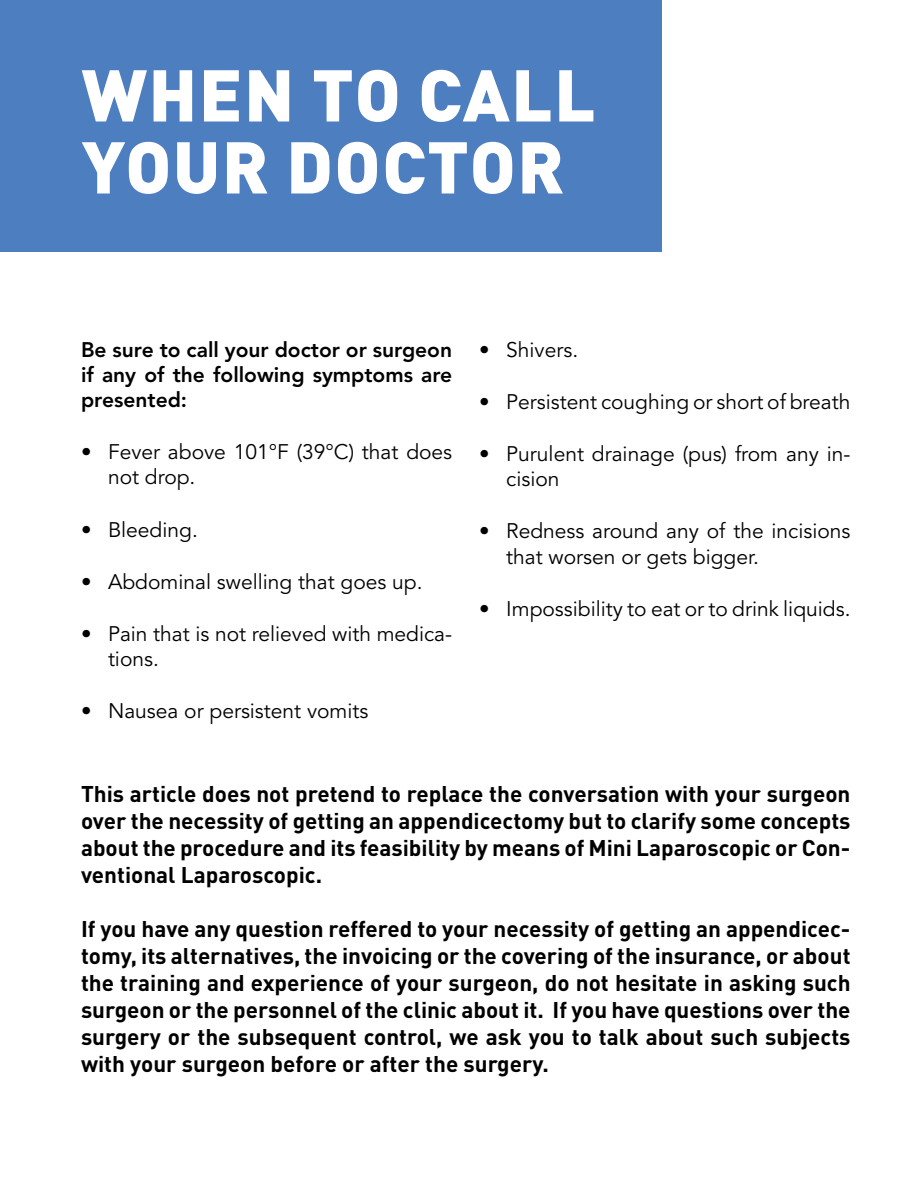
<style>
.page{position:relative;width:918px;height:1188px;background:#fff}
.page>*{position:absolute;margin:0;border:0;box-sizing:border-box;transform-origin:0 0}
.Block{font:900 72px/72px "DIN Pro";letter-spacing:.02em;color:#fff}
.Block_Small{font:700 22.5px/27px "DIN Pro";color:#000;text-align:justify}
.t1{font:21px/25.2px "Avenir LT Pro";color:#000}
.Body{font:800 21px/25.2px "Avenir LT Pro";color:#000;text-align:justify}
</style>
<div class="page">
<div style="left:0;top:0;width:662px;height:252px;background:#4c7ec0"></div>
<p class="Block" style="left:82px;top:50px;width:515px">WHEN TO CALL<br>YOUR DOCTOR</p>
<p class="Body" style="left:81px;top:337px;width:373px">Be sure to call your doctor or surgeon if any of the following symptoms are presented:</p>
<p class="t1" style="left:108px;top:440px;width:346px;text-indent:-27px">• Fever above 101°F (39°C) that does not drop.</p>
<p class="t1" style="left:81px;top:517px;width:118px">• Bleeding.</p>
<p class="t1" style="left:81px;top:569px;width:343px">• Abdominal swelling that goes up.</p>
<p class="t1" style="left:108px;top:622px;width:346px;text-indent:-27px">• Pain that is not relieved with medica&shy;tions.</p>
<p class="t1" style="left:81px;top:699px;width:289px">• Nausea or persistent vomits</p>
<p class="t1" style="left:479px;top:337px;width:100px">• Shivers.</p>
<p class="t1" style="left:479px;top:389px;width:373px">• Persistent coughing or short of breath</p>
<p class="t1" style="left:506px;top:442px;width:346px;text-indent:-27px">• Purulent drainage (pus) from any in&shy;cision</p>
<p class="t1" style="left:506px;top:519px;width:346px;text-indent:-27px">• Redness around any of the incisions that worsen or gets bigger.</p>
<p class="t1" style="left:479px;top:596px;width:373px">• Impossibility to eat or to drink liquids.</p>
<p class="Block_Small" style="left:81px;top:778px;width:771px">This article does not pretend to replace the conversation with your surgeon over the necessity of getting an appendicectomy but to clarify some concepts about the procedure and its feasibility by means of Mini Laparoscopic or Con&shy;ventional Laparoscopic.</p>
<p class="Block_Small" style="left:81px;top:913px;width:771px">If you have any question reffered to your necessity of getting an appendicec&shy;tomy, its alternatives, the invoicing or the covering of the insurance, or about the training and experience of your surgeon, do not hesitate in asking such surgeon or the personnel of the clinic about it. If you have questions over the surgery or the subsequent control, we ask you to talk about such subjects with your surgeon before or after the surgery.</p>
</div>
